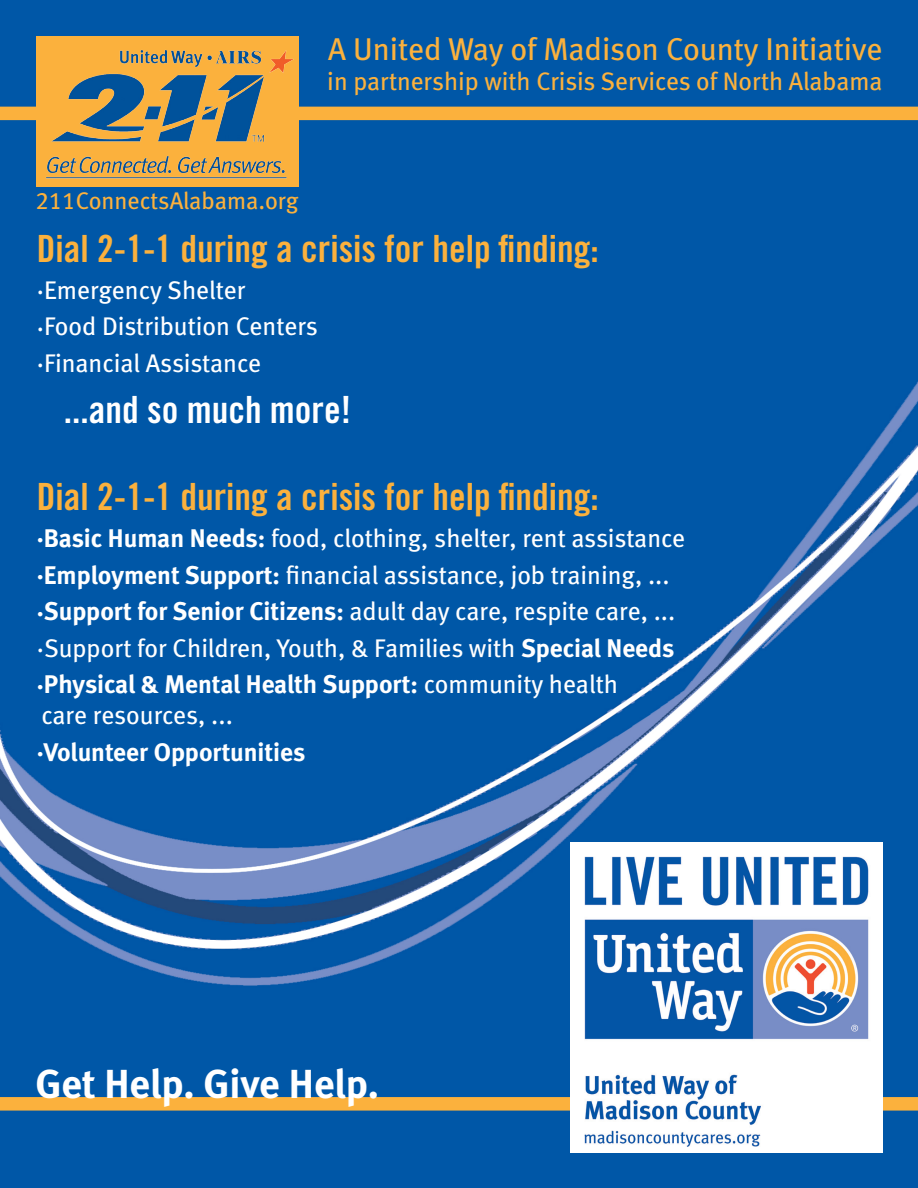
<style>
.page{position:relative;width:918px;height:1188px;background:#fff}
.page>*{position:absolute;margin:0;border:0;box-sizing:border-box;transform-origin:0 0}
.t1{font:40.5px "Meta Bold LF";color:#fff}
.t2{font:37.5px "Trade Gothic Bold Cond Twenty";color:#fbb13d}
.t3{font:37.5px "Trade Gothic Bold Cond Twenty";color:#fff}
.t4{font:31.5px "Meta Book LF";color:#fbb13d}
.t5{font:25.5px/30.6px "Meta Book LF";color:#fff}
.t6{font:25.5px "Meta Bold LF";color:#fff}
.t7{font:25.35px "Meta Book LF";color:#fbb13d}
.t8{font:24px "Meta Book LF";color:#fbb13d}
.s1{font-family:"Meta Bold LF"}
</style>
<div class="page">
<img style="left:0;top:0;width:918px;height:1188px">
<div style="left:0;top:107px;width:918px;height:13px;background:#fbb13d"></div>
<img style="left:37px;top:36px;width:262px;height:151px">
<div style="left:0;top:1097px;width:918px;height:14px;background:#fbb13d"></div>
<img style="left:570px;top:842px;width:312px;height:304px">
<p class="t4" style="left:328px;top:31px;width:556px">A United Way of Madison County Initiative</p>
<p class="t7" style="left:327px;top:67px;width:557px">in partnership with Crisis Services of North Alabama</p>
<p class="t8" style="left:35px;top:187px;width:265px">211ConnectsAlabama.org</p>
<p class="t2" style="left:37px;top:226px;width:564px">Dial 2-1-1 during a crisis for help finding:</p>
<p class="t5" style="left:37px;top:274px;width:210px">.Emergency Shelter</p>
<p class="t5" style="left:37px;top:311px;width:283px">.Food Distribution Centers</p>
<p class="t5" style="left:37px;top:348px;width:226px">.Financial Assistance</p>
<p class="t3" style="left:64px;top:387px;width:289px">...and so much more!</p>
<p class="t2" style="left:37px;top:474px;width:564px">Dial 2-1-1 during a crisis for help finding:</p>
<p class="t5" style="left:37px;top:523px;width:650px"><sup>.</sup><span class="s1">Basic Human Needs:</span> food, clothing, shelter, rent assistance</p>
<p class="t5" style="left:37px;top:559px;width:634px"><sup>.</sup><span class="s1">Employment Support:</span> financial assistance, job training, ...</p>
<p class="t5" style="left:37px;top:596px;width:640px"><sup>.</sup><span class="s1">Support for Senior Citizens:</span> adult day care, respite care, ...</p>
<p class="t5" style="left:37px;top:633px;width:639px">.Support for Children, Youth, &amp; Families with <span class="s1">Special Needs</span></p>
<p class="t5" style="left:37px;top:669px;width:583px"><sup>.</sup><span class="s1">Physical &amp; Mental Health Support:</span> community health care resources, ...</p>
<p class="t6" style="left:37px;top:737px;width:270px">.Volunteer Opportunities</p>
<p class="t1" style="left:35px;top:1060px;width:345px">Get Help. Give Help.</p>
</div>
